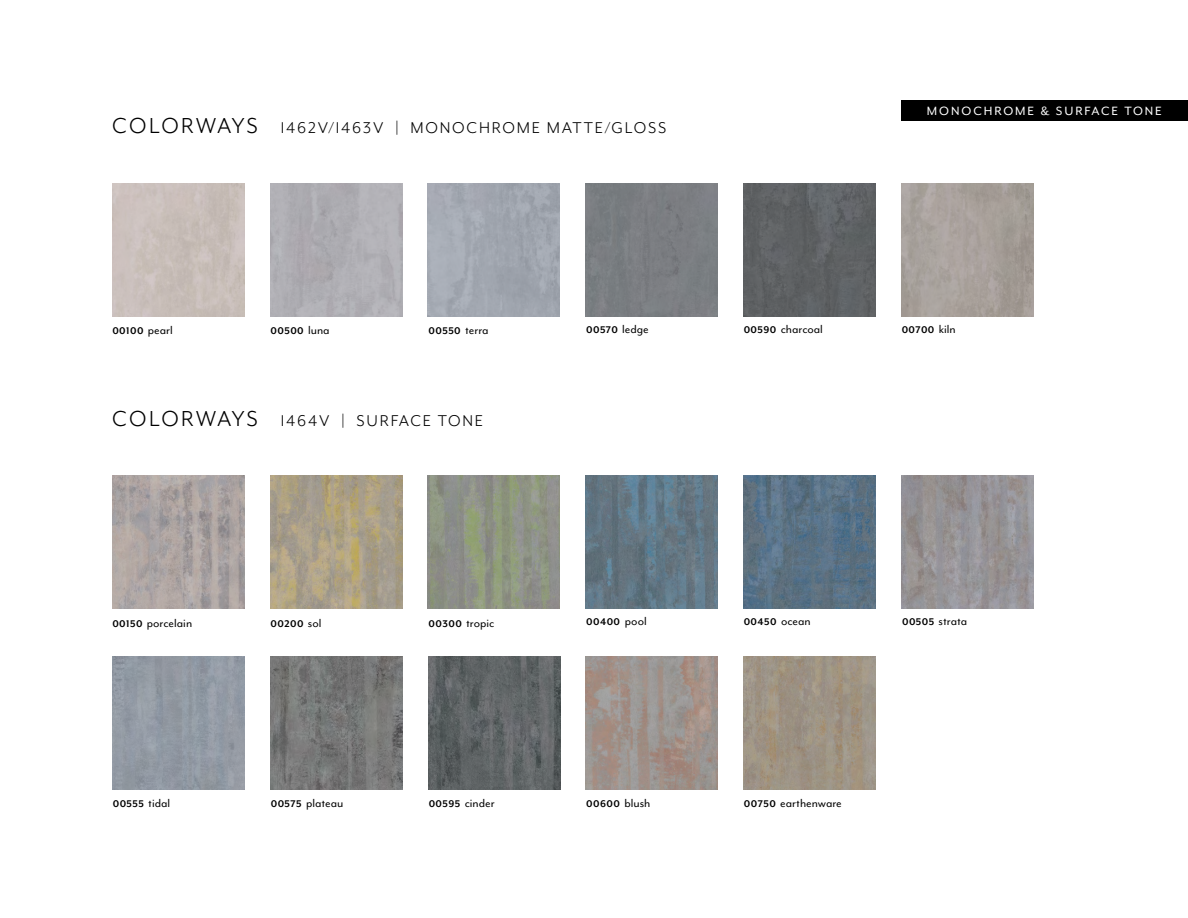
<style>
.page{position:relative;width:1188px;height:918px;background:#fff}
.page>*{position:absolute;margin:0;border:0;box-sizing:border-box;transform-origin:0 0}
.t1{font:18px "Mr Eaves Mod OT";letter-spacing:.1em;color:#000}
.t2{font:13.8px "Mr Eaves Mod OT";letter-spacing:.14em;color:#fff}
.t3{font:13.5px "Mr Eaves Mod OT";color:#000}
.t4{font:700 11.1px "Mr Eaves Mod OT";letter-spacing:.04em;color:#000}
.s1{font-size:24.9px}
.s2{font-weight:400;font-size:13.5px}
.s3{font-weight:700;font-size:11.1px}
</style>
<div class="page">
<img style="left:112px;top:476px;width:132px;height:133px">
<img style="left:112px;top:657px;width:132px;height:132px">
<img style="left:270px;top:657px;width:132px;height:132px">
<img style="left:428px;top:657px;width:132px;height:132px">
<img style="left:586px;top:657px;width:132px;height:132px">
<img style="left:743px;top:657px;width:132px;height:132px">
<img style="left:270px;top:476px;width:132px;height:133px">
<img style="left:427px;top:184px;width:132px;height:132px">
<img style="left:427px;top:476px;width:132px;height:133px">
<img style="left:585px;top:476px;width:132px;height:133px">
<img style="left:743px;top:184px;width:132px;height:132px">
<img style="left:743px;top:476px;width:132px;height:133px">
<img style="left:901px;top:184px;width:132px;height:132px">
<img style="left:901px;top:476px;width:132px;height:133px">
<div style="left:902px;top:100px;width:286px;height:21px;background:#000"></div>
<h1 class="t1" style="left:112px;top:118px;width:556px"><span class="s1">COLORWAYS</span> I462V/I463V | MONOCHROME MATTE/GLOSS</h1>
<p class="t2" style="left:927px;top:104px;width:236px">MONOCHROME &amp; SURFACE TONE</p>
<p class="t4" style="left:112px;top:325px;width:62px">00100 <span class="s2">pearl</span></p>
<p class="t4" style="left:271px;top:325px;width:61px">00500 <span class="s2">luna</span></p>
<p class="t4" style="left:429px;top:325px;width:62px">00550 <span class="s2">terra</span></p>
<p class="t4" style="left:902px;top:323px;width:56px">00700 <span class="s2">kiln</span></p>
<p class="t4" style="left:586px;top:323px;width:64px">00570 <span class="s2">ledge</span></p>
<p class="t3" style="left:744px;top:321px;width:81px"><span class="s3">00590</span> charcoal</p>
<h1 class="t1" style="left:112px;top:411px;width:373px"><span class="s1">COLORWAYS</span> I464V | SURFACE TONE</h1>
<p class="t3" style="left:112px;top:615px;width:81px"><span class="s3">00150</span> porcelain</p>
<p class="t4" style="left:271px;top:617px;width:52px">00200 <span class="s2">sol</span></p>
<p class="t3" style="left:429px;top:615px;width:67px"><span class="s3">00300</span> tropic</p>
<p class="t4" style="left:586px;top:616px;width:62px">00400 <span class="s2">pool</span></p>
<p class="t4" style="left:744px;top:616px;width:69px">00450 <span class="s2">ocean</span></p>
<p class="t3" style="left:902px;top:614px;width:67px"><span class="s3">00505</span> strata</p>
<p class="t4" style="left:113px;top:798px;width:59px">00555 <span class="s2">tidal</span></p>
<p class="t3" style="left:271px;top:796px;width:74px"><span class="s3">00575</span> plateau</p>
<p class="t3" style="left:429px;top:796px;width:68px"><span class="s3">00595</span> cinder</p>
<p class="t4" style="left:586px;top:798px;width:66px">00600 <span class="s2">blush</span></p>
<p class="t3" style="left:744px;top:796px;width:100px"><span class="s3">00750</span> earthenware</p>
</div>
